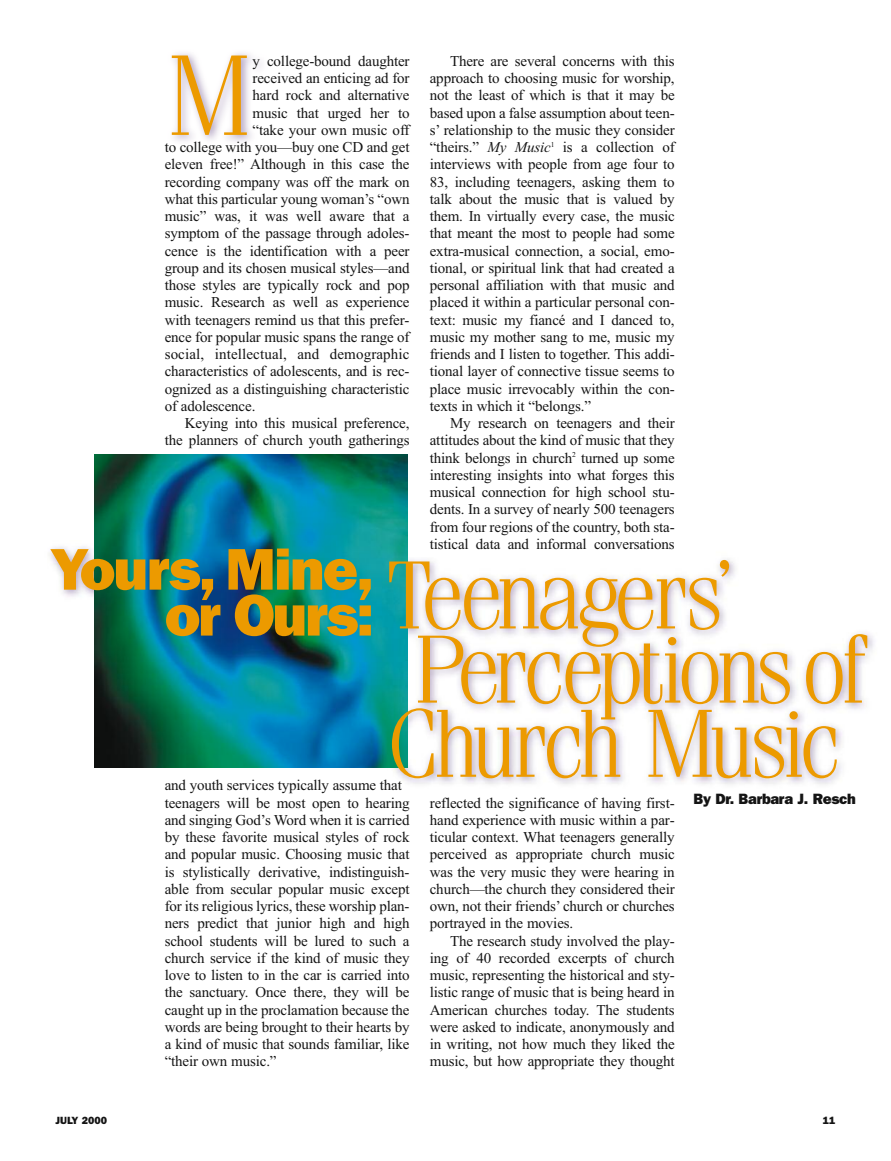
<style>
.page{position:relative;width:891px;height:1161px;background:#fff}
.page>*{position:absolute;margin:0;border:0;box-sizing:border-box;transform-origin:0 0}
.t1{font:300 114.75px "Fenice";color:#ec9a00}
.t2{font:300 96.75px/74.1px "Fenice";letter-spacing:-.08em;color:#ec9a00}
.t3{font:800 59.1px/45.9px "Franklin Gothic";letter-spacing:-.03em;color:#ec9a00;text-align:right}
.t4{font:15px/17.2px "Times New Roman";letter-spacing:-.01em;color:#141414;text-align:justify}
.t5{font:15px "Times New Roman";letter-spacing:.01em;color:#141414}
.t6{font:800 15px "Franklin Gothic";letter-spacing:-.02em;color:#141414}
.t7{font:800 10.5px "Franklin Gothic";color:#141414}
.s1{font-style:italic}
</style>
<div class="page">
<img style="left:49px;top:540px;width:825px;height:244px">
<img style="left:173px;top:53px;width:89px;height:89px">
<img style="left:94px;top:455px;width:313px;height:312px">
<h1 class="t1" style="left:165px;top:55px;width:91px">M</h1>
<p class="t4" style="left:253px;top:52px;width:158px">y college-bound daughter</p>
<p class="t4" style="left:430px;top:52px;width:246px;text-indent:20px">There are several concerns with this approach to choosing music for worship, not the least of which is that it may be based upon a false assumption about teen&shy;s’ relationship to the music they consider “theirs.” <span class="s1">My Music</span><sup>1</sup> is a collection of interviews with people from age four to 83, including teenagers, asking them to talk about the music that is valued by them. In virtually every case, the music that meant the most to people had some extra-musical connection, a social, emo&shy;tional, or spiritual link that had created a personal affiliation with that music and placed it within a particular personal con&shy;text: music my fiancé and I danced to, music my mother sang to me, music my friends and I listen to together. This addi&shy;tional layer of connective tissue seems to place music irrevocably within the con&shy;texts in which it “belongs.”</p>
<p class="t4" style="left:430px;top:414px;width:246px;text-indent:20px">My research on teenagers and their attitudes about the kind of music that they think belongs in church<sup>2</sup> turned up some interesting insights into what forges this musical connection for high school stu&shy;dents. In a survey of nearly 500 teenagers from four regions of the country, both sta&shy;tistical data and informal conversations</p>
<p class="t4" style="left:253px;top:69px;width:158px">received an enticing ad for</p>
<p class="t4" style="left:253px;top:87px;width:158px">hard rock and alternative</p>
<p class="t4" style="left:253px;top:104px;width:158px">music that urged her to</p>
<p class="t4" style="left:253px;top:121px;width:158px">“take your own music off</p>
<p class="t4" style="left:165px;top:138px;width:246px">to college with you—buy one CD and get</p>
<p class="t4" style="left:165px;top:156px;width:246px">eleven free!” Although in this case the</p>
<p class="t4" style="left:165px;top:173px;width:246px">recording company was off the mark on</p>
<p class="t4" style="left:165px;top:190px;width:246px">what this particular young woman’s “own</p>
<p class="t4" style="left:165px;top:207px;width:246px">music” was, it was well aware that a</p>
<p class="t4" style="left:165px;top:225px;width:246px">symptom of the passage through adoles-</p>
<p class="t4" style="left:165px;top:242px;width:246px">cence is the identification with a peer</p>
<p class="t4" style="left:165px;top:259px;width:246px">group and its chosen musical styles—and</p>
<p class="t4" style="left:165px;top:276px;width:246px">those styles are typically rock and pop</p>
<p class="t4" style="left:165px;top:294px;width:246px">music. Research as well as experience</p>
<p class="t4" style="left:165px;top:311px;width:246px">with teenagers remind us that this prefer-</p>
<p class="t4" style="left:165px;top:328px;width:246px">ence for popular music spans the range of</p>
<p class="t5" style="left:165px;top:345px;width:246px">social, intellectual, and demographic</p>
<p class="t4" style="left:165px;top:363px;width:246px">characteristics of adolescents, and is rec-</p>
<p class="t4" style="left:165px;top:380px;width:246px">ognized as a distinguishing characteristic</p>
<p class="t4" style="left:165px;top:397px;width:92px">of adolescence.</p>
<p class="t4" style="left:185px;top:414px;width:226px">Keying into this musical preference,</p>
<p class="t4" style="left:165px;top:432px;width:246px">the planners of church youth gatherings</p>
<h3 class="t3" style="left:50px;top:546px;width:325px">Yours, Mine, or Ours:</h3>
<h2 class="t2" style="left:386px;top:566px;width:482px">Teenagers’<br>Perceptionsof<br>Church Music</h2>
<p class="t4" style="left:165px;top:777px;width:246px;text-align:left">and youth services typically assume that teenagers will be most open to hearing and singing God’s Word when it is carried by these favorite musical styles of rock and popular music. Choosing music that is stylistically derivative, indistinguish&shy;able from secular popular music except for its religious lyrics, these worship plan&shy;ners predict that junior high and high school students will be lured to such a church service if the kind of music they love to listen to in the car is carried into the sanctuary. Once there, they will be caught up in the proclamation because the words are being brought to their hearts by a kind of music that sounds familiar, like “their own music.”</p>
<p class="t6" style="left:693px;top:791px;width:164px">By Dr. Barbara J. Resch</p>
<p class="t4" style="left:430px;top:794px;width:246px">reflected the significance of having first&shy;hand experience with music within a par&shy;ticular context. What teenagers generally perceived as appropriate church music was the very music they were hearing in church—the church they considered their own, not their friends’ church or churches portrayed in the movies.</p>
<p class="t4" style="left:430px;top:932px;width:246px;text-indent:20px">The research study involved the play&shy;ing of 40 recorded excerpts of church music, representing the historical and sty&shy;listic range of music that is being heard in American churches today. The students were asked to indicate, anonymously and in writing, not how much they liked the music, but how appropriate they thought</p>
<p class="t7" style="left:56px;top:1114px;width:53px">JULY 2000</p>
<p class="t7" style="left:823px;top:1114px;width:14px">11</p>
</div>
